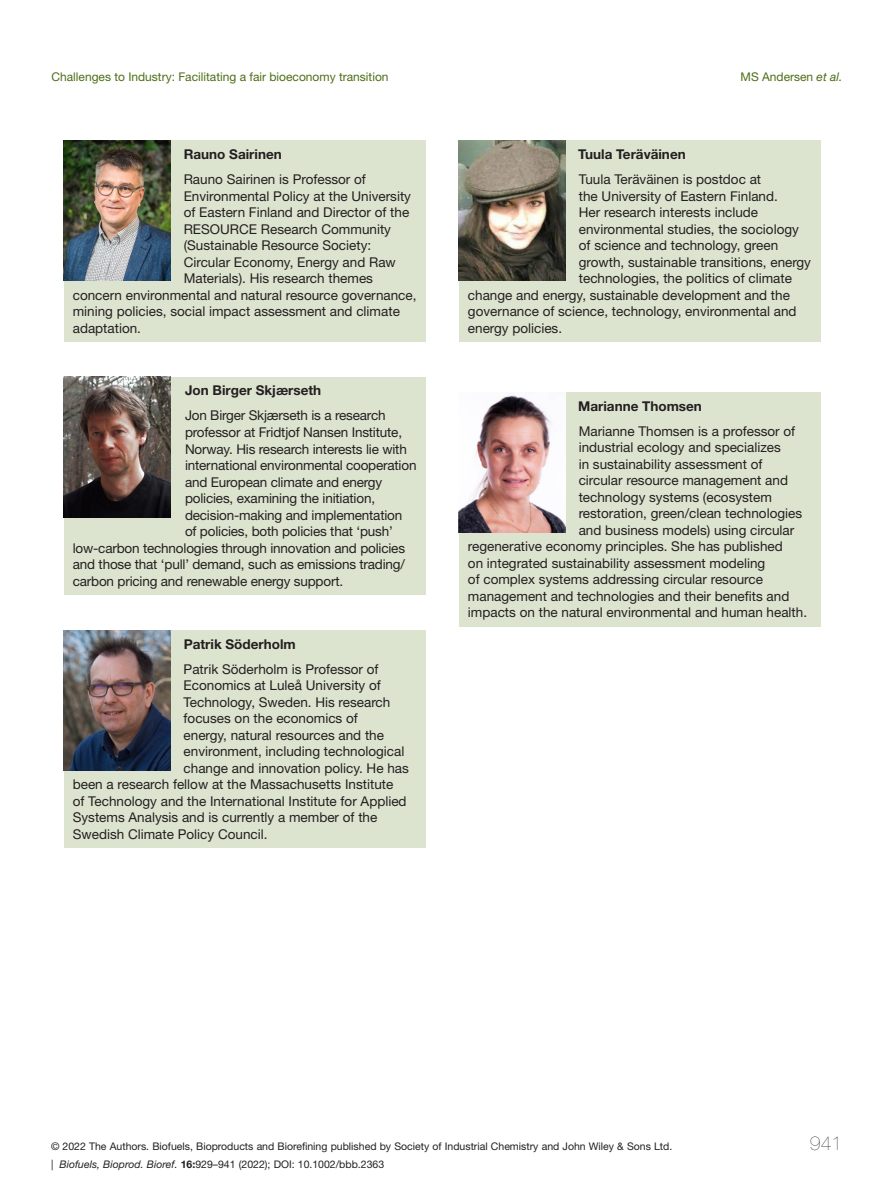
<style>
.page{position:relative;width:893px;height:1187px;background:#fff}
.page>*{position:absolute;margin:0;border:0;box-sizing:border-box;transform-origin:0 0}
.t1{font:200 19.5px "Helvetica Neue LT Std";color:#231f20}
.AU_BIO{font:13.5px "Helvetica Neue LT Std";color:#231f20}
.BIO_HD{font:700 13.5px "Helvetica Neue LT Std";color:#231f20}
.t2{font:12px "Helvetica Neue LT Std";color:#4e6e17}
.t3{font:10.5px/18px "Helvetica Neue LT Std";color:#231f20}
.s1{font-style:italic}
.s2{font-weight:700}
</style>
<div class="page">
<div style="left:64px;top:377px;width:361px;height:217px;background:#dce3cf"></div>
<img style="left:64px;top:377px;width:106px;height:140px">
<div style="left:64px;top:140px;width:362px;height:201px;background:#dce3cf"></div>
<img style="left:64px;top:140px;width:106px;height:141px">
<div style="left:64px;top:630px;width:361px;height:217px;background:#dce3cf"></div>
<img style="left:64px;top:630px;width:106px;height:140px">
<div style="left:459px;top:140px;width:362px;height:201px;background:#dce3cf"></div>
<img style="left:459px;top:140px;width:106px;height:141px">
<div style="left:459px;top:392px;width:362px;height:234px;background:#dce3cf"></div>
<img style="left:459px;top:392px;width:106px;height:140px">
<p class="t2" style="left:51px;top:69px;width:339px">Challenges to Industry: Facilitating a fair bioeconomy transition</p>
<p class="t2" style="left:741px;top:69px;width:103px">MS Andersen <span class="s1">et al.</span></p>
<p class="BIO_HD" style="left:184px;top:146px;width:99px">Rauno Sairinen</p>
<p class="AU_BIO" style="left:184px;top:171px;width:184px">Rauno Sairinen is Professor of</p>
<p class="AU_BIO" style="left:184px;top:188px;width:229px">Environmental Policy at the University</p>
<p class="AU_BIO" style="left:184px;top:204px;width:227px">of Eastern Finland and Director of the</p>
<p class="AU_BIO" style="left:184px;top:221px;width:209px">RESOURCE Research Community</p>
<p class="AU_BIO" style="left:184px;top:237px;width:189px">(Sustainable Resource Society:</p>
<p class="AU_BIO" style="left:184px;top:254px;width:214px">Circular Economy, Energy and Raw</p>
<p class="AU_BIO" style="left:184px;top:270px;width:191px">Materials). His research themes</p>
<p class="AU_BIO" style="left:73px;top:287px;width:345px">concern environmental and natural resource governance,</p>
<p class="AU_BIO" style="left:73px;top:303px;width:329px">mining policies, social impact assessment and climate</p>
<p class="AU_BIO" style="left:73px;top:320px;width:70px">adaptation.</p>
<p class="BIO_HD" style="left:185px;top:382px;width:138px">Jon Birger Skjærseth</p>
<p class="AU_BIO" style="left:185px;top:407px;width:202px">Jon Birger Skjærseth is a research</p>
<p class="AU_BIO" style="left:185px;top:424px;width:219px">professor at Fridtjof Nansen Institute,</p>
<p class="AU_BIO" style="left:185px;top:440px;width:223px">Norway. His research interests lie with</p>
<p class="AU_BIO" style="left:185px;top:457px;width:233px">international environmental cooperation</p>
<p class="AU_BIO" style="left:185px;top:473px;width:199px">and European climate and energy</p>
<p class="AU_BIO" style="left:185px;top:490px;width:192px">policies, examining the initiation,</p>
<p class="AU_BIO" style="left:185px;top:506px;width:219px">decision-making and implementation</p>
<p class="AU_BIO" style="left:185px;top:523px;width:209px">of policies, both policies that ‘push’</p>
<p class="AU_BIO" style="left:73px;top:539px;width:334px">low-carbon technologies through innovation and policies</p>
<p class="AU_BIO" style="left:73px;top:556px;width:334px">and those that ‘pull’ demand, such as emissions trading/</p>
<p class="AU_BIO" style="left:73px;top:572px;width:272px">carbon pricing and renewable energy support.</p>
<p class="BIO_HD" style="left:184px;top:635px;width:113px">Patrik Söderholm</p>
<p class="AU_BIO" style="left:184px;top:660px;width:197px">Patrik Söderholm is Professor of</p>
<p class="AU_BIO" style="left:184px;top:677px;width:199px">Economics at Luleå University of</p>
<p class="AU_BIO" style="left:184px;top:693px;width:208px">Technology, Sweden. His research</p>
<p class="AU_BIO" style="left:184px;top:710px;width:176px">focuses on the economics of</p>
<p class="AU_BIO" style="left:184px;top:726px;width:202px">energy, natural resources and the</p>
<p class="AU_BIO" style="left:184px;top:743px;width:222px">environment, including technological</p>
<p class="AU_BIO" style="left:184px;top:759px;width:227px">change and innovation policy. He has</p>
<p class="AU_BIO" style="left:73px;top:776px;width:322px">been a research fellow at the Massachusetts Institute</p>
<p class="AU_BIO" style="left:73px;top:792px;width:335px">of Technology and the International Institute for Applied</p>
<p class="AU_BIO" style="left:73px;top:809px;width:306px">Systems Analysis and is currently a member of the</p>
<p class="AU_BIO" style="left:73px;top:825px;width:196px">Swedish Climate Policy Council.</p>
<p class="BIO_HD" style="left:578px;top:146px;width:109px">Tuula Teräväinen</p>
<p class="AU_BIO" style="left:579px;top:171px;width:184px">Tuula Teräväinen is postdoc at</p>
<p class="AU_BIO" style="left:579px;top:188px;width:201px">the University of Eastern Finland.</p>
<p class="AU_BIO" style="left:579px;top:204px;width:181px">Her research interests include</p>
<p class="AU_BIO" style="left:579px;top:221px;width:222px">environmental studies, the sociology</p>
<p class="AU_BIO" style="left:579px;top:237px;width:201px">of science and technology, green</p>
<p class="AU_BIO" style="left:579px;top:254px;width:234px">growth, sustainable transitions, energy</p>
<p class="AU_BIO" style="left:579px;top:270px;width:215px">technologies, the politics of climate</p>
<p class="AU_BIO" style="left:468px;top:287px;width:323px">change and energy, sustainable development and the</p>
<p class="AU_BIO" style="left:468px;top:303px;width:330px">governance of science, technology, environmental and</p>
<p class="AU_BIO" style="left:468px;top:320px;width:96px">energy policies.</p>
<p class="BIO_HD" style="left:578px;top:397px;width:125px">Marianne Thomsen</p>
<p class="AU_BIO" style="left:579px;top:423px;width:218px">Marianne Thomsen is a professor of</p>
<p class="AU_BIO" style="left:579px;top:439px;width:204px">industrial ecology and specializes</p>
<p class="AU_BIO" style="left:579px;top:456px;width:185px">in sustainability assessment of</p>
<p class="AU_BIO" style="left:579px;top:472px;width:211px">circular resource management and</p>
<p class="AU_BIO" style="left:579px;top:489px;width:195px">technology systems (ecosystem</p>
<p class="AU_BIO" style="left:579px;top:505px;width:225px">restoration, green/clean technologies</p>
<p class="AU_BIO" style="left:579px;top:522px;width:217px">and business models) using circular</p>
<p class="AU_BIO" style="left:468px;top:538px;width:316px">regenerative economy principles. She has published</p>
<p class="AU_BIO" style="left:468px;top:555px;width:299px">on integrated sustainability assessment modeling</p>
<p class="AU_BIO" style="left:468px;top:571px;width:297px">of complex systems addressing circular resource</p>
<p class="AU_BIO" style="left:468px;top:588px;width:323px">management and technologies and their benefits and</p>
<p class="AU_BIO" style="left:468px;top:604px;width:341px">impacts on the natural environmental and human health.</p>
<p class="t3" style="left:51px;top:1137px;width:623px">© 2022 The Authors. Biofuels, Bioproducts and Biorefining published by Society of Industrial Chemistry and John Wiley &amp; Sons Ltd. | <span class="s1">Biofuels, Bioprod. Bioref.</span> <span class="s2">16:</span>929–941 (2022); DOI: 10.1002/bbb.2363</p>
<h1 class="t1" style="left:810px;top:1131px;width:34px">941</h1>
</div>
